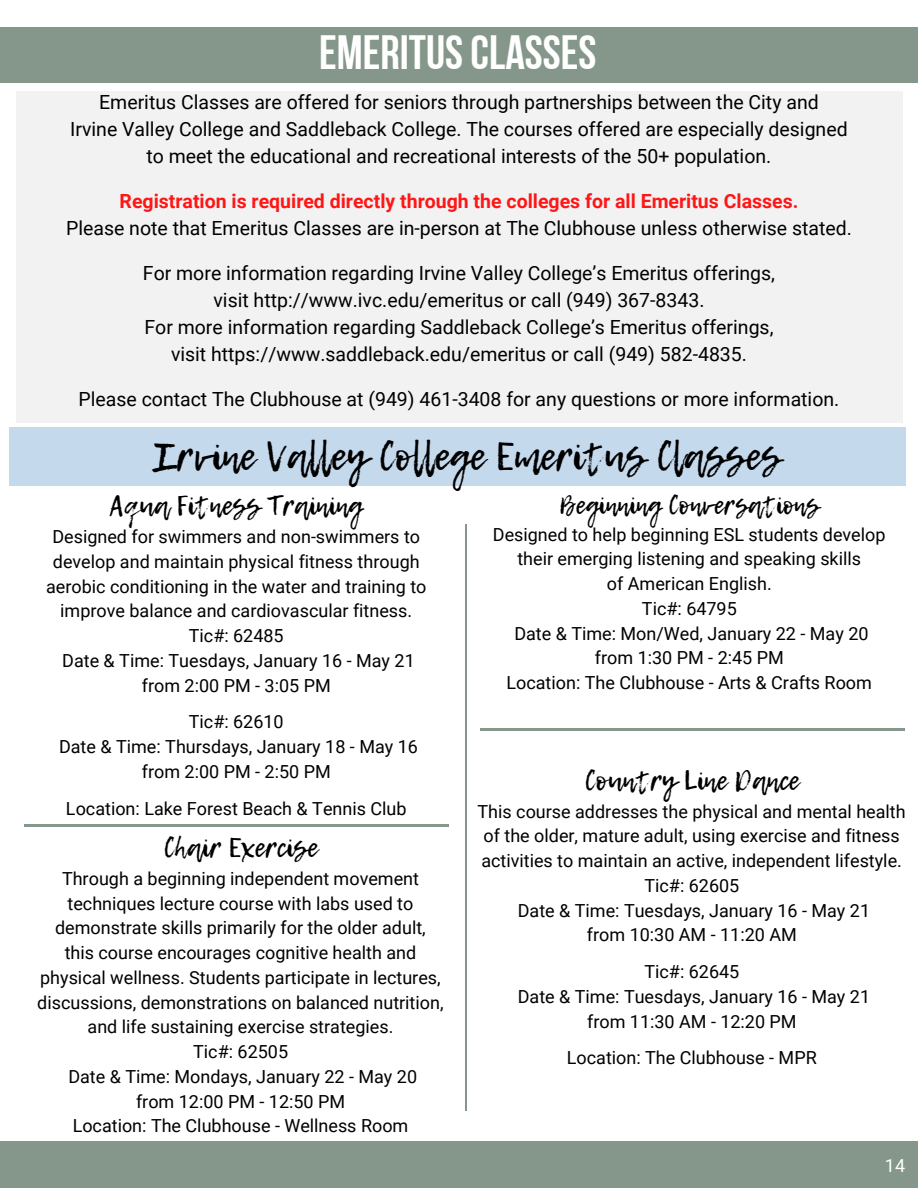
<style>
.page{position:relative;width:918px;height:1188px;background:#fff}
.page>*{position:absolute;margin:0;border:0;box-sizing:border-box;transform-origin:0 0}
.t1{font:48px "Bebas Neue Cyrillic";color:#fff}
.t2{font:39px "Lemon Tuesday";color:#000}
.t3{font:27px "Lemon Tuesday";color:#000}
.t4{font:25.5px "Lemon Tuesday";color:#000}
.t5{font:19.5px "Roboto";color:#000}
.t6{font:700 19.5px "Roboto";color:#ff1616}
.t7{font:18px/24.8px "Roboto";color:#000;text-align:center}
.t8{font:18px "Roboto";color:#fff}
</style>
<div class="page">
<div style="left:0;top:28px;width:918px;height:55px;background:#84978a"></div>
<div style="left:0;top:1142px;width:918px;height:46px;background:#84978a"></div>
<hr style="left:465px;top:525px;width:2px;height:586px;background:#84978a">
<hr style="left:24px;top:824px;width:425px;height:2px;background:#84978a">
<div style="left:9px;top:428px;width:896px;height:58px;background:#c5d9ed"></div>
<div style="left:16px;top:92px;width:886px;height:331px;background:#f2f2f2"></div>
<hr style="left:480px;top:729px;width:424px;height:1px;background:#84978a">
<p class="t1" style="left:319px;top:33px;width:279px">EMERITUSCLASSES</p>
<p class="t5" style="left:99px;top:91px;width:721px">Emeritus Classes are offered for seniors through partnerships between the City and</p>
<p class="t5" style="left:70px;top:118px;width:779px">Irvine Valley College and Saddleback College. The courses offered are especially designed</p>
<h2 class="t5" style="left:147px;top:145px;width:626px">to meet the educational and recreational interests of the 50+ population.</h2>
<p class="t6" style="left:120px;top:190px;width:680px">Registration is required directly through the colleges for all Emeritus Classes.</p>
<p class="t5" style="left:66px;top:217px;width:787px">Please note that Emeritus Classes are in-person at The Clubhouse unless otherwise stated.</p>
<p class="t5" style="left:143px;top:262px;width:634px">For more information regarding Irvine Valley College’s Emeritus offerings,</p>
<p class="t5" style="left:214px;top:289px;width:492px">visit http://www.ivc.edu/emeritus or call (949) 367-8343.</p>
<p class="t5" style="left:144px;top:316px;width:631px">For more information regarding Saddleback College’s Emeritus offerings,</p>
<p class="t5" style="left:171px;top:343px;width:577px">visit https://www.saddleback.edu/emeritus or call (949) 582-4835.</p>
<p class="t5" style="left:79px;top:388px;width:762px">Please contact The Clubhouse at (949) 461-3408 for any questions or more information.</p>
<p class="t2" style="left:154px;top:427px;width:628px">Irvine Valley College Emeritus Classes</p>
<p class="t4" style="left:560px;top:486px;width:261px">Beginning Conversations</p>
<p class="t7" style="left:493px;top:522px;width:394px">Designed to help beginning ESL students develop their emerging listening and speaking skills</p>
<p class="t7" style="left:607px;top:572px;width:166px">of American English.</p>
<p class="t7" style="left:642px;top:596px;width:96px">Tic#: 64795</p>
<p class="t7" style="left:514px;top:621px;width:356px">Date &amp; Time: Mon/Wed, January 22 - May 20</p>
<p class="t7" style="left:595px;top:646px;width:190px">from 1:30 PM - 2:45 PM</p>
<p class="t7" style="left:507px;top:671px;width:367px">Location: The Clubhouse - Arts &amp; Crafts Room</p>
<h1 class="t3" style="left:110px;top:486px;width:254px">Aqua Fitness Training</h1>
<p class="t7" style="left:46px;top:525px;width:382px">Designed for swimmers and non-swimmers to develop and maintain physical fitness through aerobic conditioning in the water and training to improve balance and cardiovascular fitness.</p>
<p class="t7" style="left:189px;top:624px;width:96px">Tic#: 62485</p>
<p class="t7" style="left:62px;top:648px;width:354px">Date &amp; Time: Tuesdays, January 16 - May 21</p>
<p class="t7" style="left:142px;top:673px;width:191px">from 2:00 PM - 3:05 PM</p>
<p class="t7" style="left:189px;top:710px;width:96px">Tic#: 62610</p>
<p class="t7" style="left:59px;top:735px;width:361px">Date &amp; Time: Thursdays, January 18 - May 16</p>
<p class="t7" style="left:142px;top:759px;width:191px">from 2:00 PM - 2:50 PM</p>
<p class="t7" style="left:66px;top:796px;width:342px">Location: Lake Forest Beach &amp; Tennis Club</p>
<p class="t3" style="left:585px;top:760px;width:216px">Country Line Dance</p>
<p class="t7" style="left:478px;top:799px;width:430px;text-align:left">This course addresses the physical and mental health of the older, mature adult, using exercise and fitness activities to maintain an active, independent lifestyle.</p>
<p class="t7" style="left:644px;top:873px;width:96px">Tic#: 62605</p>
<p class="t7" style="left:518px;top:898px;width:354px">Date &amp; Time: Tuesdays, January 16 - May 21</p>
<p class="t7" style="left:587px;top:923px;width:211px">from 10:30 AM - 11:20 AM</p>
<p class="t7" style="left:644px;top:960px;width:96px">Tic#: 62645</p>
<p class="t7" style="left:518px;top:984px;width:354px">Date &amp; Time: Tuesdays, January 16 - May 21</p>
<p class="t7" style="left:587px;top:1009px;width:211px">from 11:30 AM - 12:20 PM</p>
<p class="t7" style="left:567px;top:1046px;width:251px">Location: The Clubhouse - MPR</p>
<p class="t3" style="left:164px;top:827px;width:156px">Chair Exercise</p>
<p class="t7" style="left:55px;top:866px;width:372px">Through a beginning independent movement techniques lecture course with labs used to demonstrate skills primarily for the older adult,</p>
<p class="t7" style="left:65px;top:941px;width:353px">this course encourages cognitive health and</p>
<p class="t7" style="left:37px;top:965px;width:408px">physical wellness. Students participate in lectures, discussions, demonstrations on balanced nutrition, and life sustaining exercise strategies.</p>
<p class="t7" style="left:193px;top:1040px;width:96px">Tic#: 62505</p>
<p class="t7" style="left:68px;top:1064px;width:350px">Date &amp; Time: Mondays, January 22 - May 20</p>
<p class="t7" style="left:136px;top:1089px;width:211px">from 12:00 PM - 12:50 PM</p>
<p class="t7" style="left:73px;top:1114px;width:337px">Location: The Clubhouse - Wellness Room</p>
<p class="t8" style="left:885px;top:1155px;width:22px">14</p>
</div>
